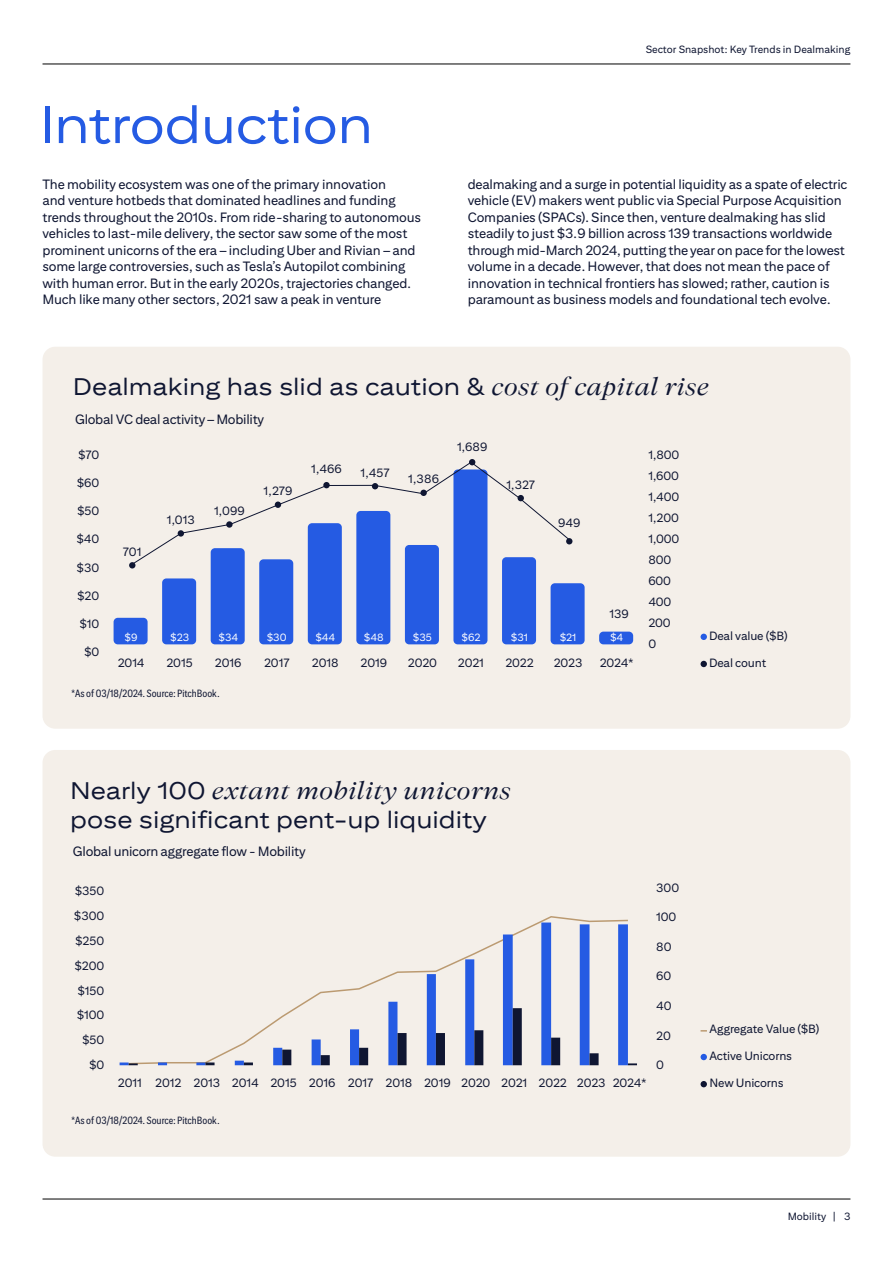
<style>
.page{position:relative;width:893px;height:1263px;background:#fff}
.page>*{position:absolute;margin:0;border:0;box-sizing:border-box;transform-origin:0 0}
.t1{font:52.5px "Citi Sans Display";letter-spacing:-.01em;color:#255be3}
.t2{font:24px "Citi Sans Display";color:#0f1632}
.t3{font:italic 24px "Citi Serif Display";color:#0f1632}
.t4{font:13.5px/16.5px "Citi Sans Text";letter-spacing:-.015em;color:#0f1632}
.t5{font:12px/21px "Citi Sans Text";letter-spacing:-.01em;color:#0f1632}
.t6{font:condensed 10.5px "Citi Sans";color:#0f1632}
.t7{font:10.5px "Citi Sans Text";color:#0f1632}
.t8{font:10.5px "Citi Sans Text";color:#fff}
.s1{font-family:"Citi Serif Display";font-style:italic}
.s2{font-family:"Citi Sans Display";font-style:normal}
</style>
<div class="page">
<hr style="left:43px;top:64px;width:807px;height:1px;background:#000">
<hr style="left:43px;top:1199px;width:807px;height:1px;background:#000">
<div style="left:43px;top:347px;width:807px;height:382px;background:#f4efe9;border-radius:13px"></div>
<svg style="left:701px;top:634px;width:6px;height:6px"></svg>
<svg style="left:701px;top:661px;width:6px;height:6px"></svg>
<div style="left:599px;top:632px;width:34px;height:12px;background:#255be3;border-radius:4px"></div>
<div style="left:114px;top:618px;width:34px;height:26px;background:#255be3;border-radius:4px"></div>
<div style="left:162px;top:578px;width:34px;height:66px;background:#255be3;border-radius:4px"></div>
<div style="left:211px;top:548px;width:34px;height:96px;background:#255be3;border-radius:4px"></div>
<div style="left:259px;top:559px;width:34px;height:85px;background:#255be3;border-radius:4px"></div>
<div style="left:308px;top:523px;width:34px;height:121px;background:#255be3;border-radius:4px"></div>
<div style="left:356px;top:511px;width:34px;height:133px;background:#255be3;border-radius:4px"></div>
<div style="left:405px;top:545px;width:34px;height:99px;background:#255be3;border-radius:4px"></div>
<div style="left:453px;top:469px;width:34px;height:175px;background:#255be3;border-radius:4px"></div>
<div style="left:502px;top:557px;width:34px;height:87px;background:#255be3;border-radius:4px"></div>
<div style="left:551px;top:583px;width:34px;height:61px;background:#255be3;border-radius:4px"></div>
<svg style="left:129px;top:562px;width:6px;height:6px"></svg>
<svg style="left:131px;top:461px;width:440px;height:104px"></svg>
<svg style="left:566px;top:538px;width:6px;height:6px"></svg>
<div style="left:43px;top:750px;width:807px;height:407px;background:#f4efe9;border-radius:13px"></div>
<svg style="left:701px;top:1054px;width:6px;height:6px"></svg>
<svg style="left:701px;top:1081px;width:6px;height:6px"></svg>
<svg style="left:120px;top:922px;width:508px;height:143px"></svg>
<svg style="left:129px;top:1008px;width:508px;height:57px"></svg>
<h1 class="t1" style="left:39px;top:94px;width:335px">Introduction</h1>
<p class="t7" style="left:646px;top:43px;width:206px">Sector Snapshot: Key Trends in Dealmaking</p>
<p class="t4" style="left:43px;top:175px;width:380px">The mobility ecosystem was one of the primary innovation<br>and venture hotbeds that dominated headlines and funding trends throughout the 2010s. From ride-sharing to autonomous vehicles to last-mile delivery, the sector saw some of the most prominent unicorns of the era – including Uber and Rivian – and some large controversies, such as Tesla’s Autopilot combining with human error. But in the early 2020s, trajectories changed.<br>Much like many other sectors, 2021 saw a peak in venture</p>
<p class="t4" style="left:468px;top:175px;width:381px">dealmaking and a surge in potential liquidity as a spate of electric vehicle (EV) makers went public via Special Purpose Acquisition Companies (SPACs). Since then, venture dealmaking has slid steadily to just $3.9 billion across 139 transactions worldwide through mid-March 2024, putting the year on pace for the lowest volume in a decade. However, that does not mean the pace of innovation in technical frontiers has slowed; rather, caution is paramount as business models and foundational tech evolve.</p>
<h2 class="t2" style="left:73px;top:373px;width:637px">Dealmaking has slid as caution &amp; <span class="s1">cost of capital rise</span></h2>
<p class="t4" style="left:75px;top:411px;width:191px">Global VC deal activity – Mobility</p>
<p class="t5" style="left:78px;top:444px;width:22px">$70</p>
<p class="t5" style="left:77px;top:472px;width:24px">$60</p>
<p class="t5" style="left:77px;top:500px;width:24px">$50</p>
<p class="t5" style="left:77px;top:528px;width:24px">$40</p>
<p class="t5" style="left:77px;top:557px;width:24px">$30</p>
<p class="t5" style="left:77px;top:585px;width:24px">$20</p>
<p class="t5" style="left:80px;top:613px;width:21px">$10</p>
<p class="t5" style="left:84px;top:641px;width:17px">$0</p>
<p class="t5" style="left:264px;top:480px;width:30px">1,279</p>
<p class="t5" style="left:311px;top:458px;width:32px">1,466</p>
<p class="t5" style="left:361px;top:462px;width:30px">1,457</p>
<p class="t5" style="left:408px;top:468px;width:32px">1,386</p>
<p class="t5" style="left:457px;top:435px;width:32px">1,689</p>
<p class="t5" style="left:506px;top:474px;width:30px">1,327</p>
<p class="t5" style="left:123px;top:541px;width:20px">701</p>
<p class="t5" style="left:214px;top:500px;width:32px">1,099</p>
<p class="t5" style="left:167px;top:509px;width:29px">1,013</p>
<p class="t5" style="left:558px;top:512px;width:24px">949</p>
<p class="t5" style="left:609px;top:603px;width:21px">139</p>
<p class="t8" style="left:125px;top:631px;width:15px">$9</p>
<p class="t8" style="left:170px;top:631px;width:20px">$23</p>
<p class="t8" style="left:218px;top:631px;width:21px">$34</p>
<p class="t8" style="left:267px;top:631px;width:22px">$30</p>
<p class="t8" style="left:315px;top:631px;width:21px">$44</p>
<p class="t8" style="left:364px;top:631px;width:21px">$48</p>
<p class="t8" style="left:413px;top:631px;width:21px">$35</p>
<p class="t8" style="left:461px;top:631px;width:21px">$62</p>
<p class="t8" style="left:511px;top:631px;width:19px">$31</p>
<p class="t8" style="left:560px;top:631px;width:18px">$21</p>
<p class="t8" style="left:610px;top:631px;width:15px">$4</p>
<p class="t5" style="left:648px;top:444px;width:33px">1,800<br>1,600<br>1,400<br>1,200<br>1,000<br>800<br>600<br>400<br>200<br>0</p>
<p class="t5" style="left:709px;top:625px;width:80px">Deal value ($B)</p>
<p class="t5" style="left:118px;top:652px;width:28px">2014</p>
<p class="t5" style="left:215px;top:652px;width:28px">2016</p>
<p class="t5" style="left:264px;top:652px;width:27px">2017</p>
<p class="t5" style="left:360px;top:652px;width:28px">2019</p>
<p class="t5" style="left:458px;top:652px;width:28px">2021</p>
<p class="t5" style="left:505px;top:652px;width:30px">2022</p>
<p class="t5" style="left:600px;top:652px;width:35px">2024*</p>
<p class="t5" style="left:166px;top:652px;width:28px">2015</p>
<p class="t5" style="left:312px;top:652px;width:28px">2018</p>
<p class="t5" style="left:408px;top:652px;width:31px">2020</p>
<p class="t5" style="left:554px;top:652px;width:30px">2023</p>
<p class="t5" style="left:709px;top:652px;width:59px">Deal count</p>
<p class="t6" style="left:71px;top:687px;width:150px">*As of 03/18/2024. Source: PitchBook.</p>
<h2 class="t3" style="left:70px;top:776px;width:442px"><span class="s2">Nearly 100</span> extant mobility unicorns</h2>
<h2 class="t2" style="left:70px;top:805px;width:418px">pose significant pent-up liquidity</h2>
<p class="t4" style="left:73px;top:843px;width:234px">Global unicorn aggregate flow - Mobility</p>
<p class="t5" style="left:74px;top:878px;width:32px;line-height:24.9px;text-align:right">$350 $300 $250 $200 $150 $100 $50 $0</p>
<p class="t5" style="left:656px;top:876px;width:24px">300</p>
<p class="t5" style="left:656px;top:906px;width:22px">100</p>
<p class="t5" style="left:656px;top:936px;width:17px">80</p>
<p class="t5" style="left:656px;top:965px;width:17px">60</p>
<p class="t5" style="left:656px;top:995px;width:17px">40</p>
<p class="t5" style="left:656px;top:1025px;width:16px">20</p>
<p class="t5" style="left:656px;top:1054px;width:9px">0</p>
<p class="t5" style="left:709px;top:1018px;width:111px">Aggregate Value ($B)</p>
<p class="t5" style="left:709px;top:1045px;width:84px">Active Unicorns</p>
<p class="t5" style="left:118px;top:1072px;width:530px">2011 2012 2013 2014 2015 2016 2017 2018 2019 2020 2021 2022 2023 2024*</p>
<p class="t5" style="left:709px;top:1072px;width:76px">New Unicorns</p>
<p class="t6" style="left:71px;top:1114px;width:150px">*As of 03/18/2024. Source: PitchBook.</p>
<p class="t7" style="left:788px;top:1210px;width:64px">Mobility | 3</p>
</div>
